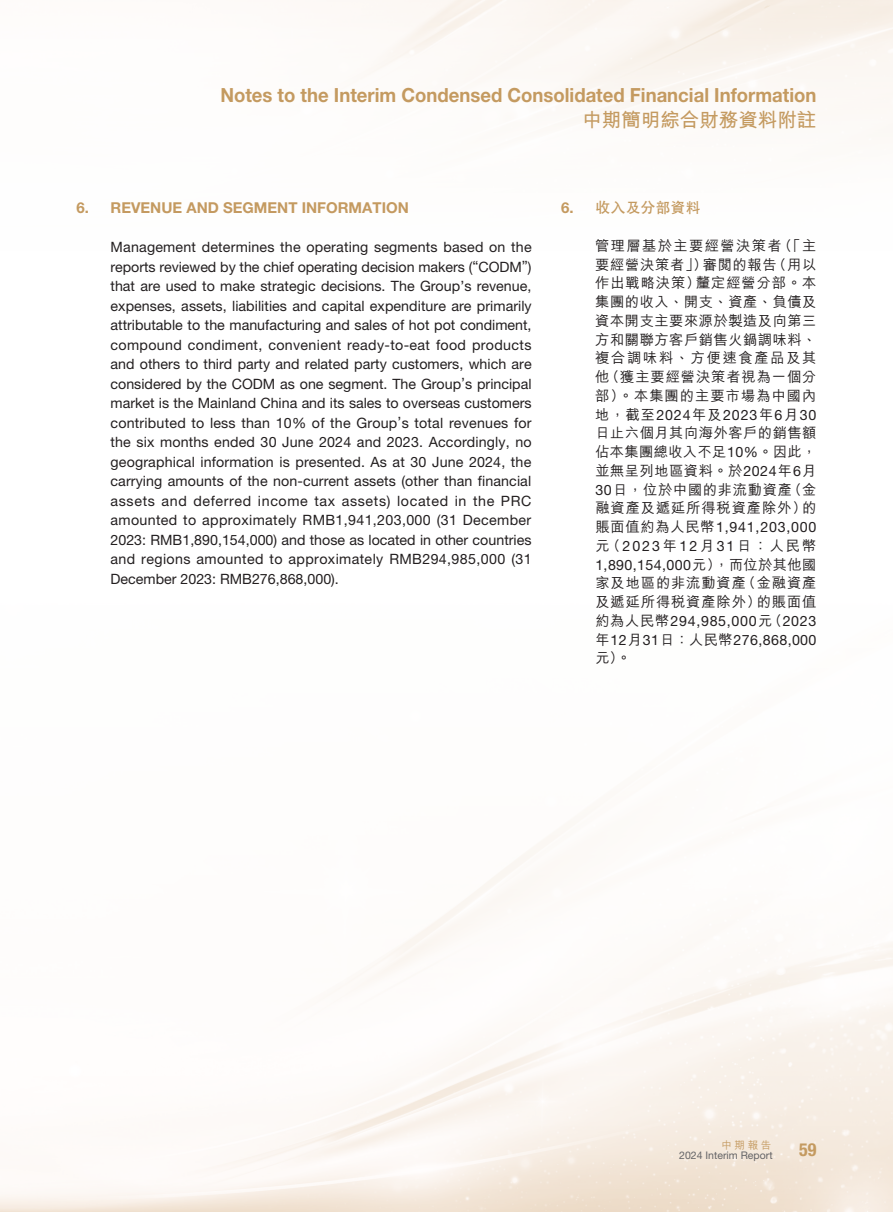
<style>
.page{position:relative;width:893px;height:1212px;background:#fff}
.page>*{position:absolute;margin:0;border:0;box-sizing:border-box;transform-origin:0 0}
.t1{font:700 19.5px "Helvetica Neue LT Std";color:#c49a60;scale:.95 1}
.t2{font:700 19.5px "M Hei HK";color:#c49a60}
.t3{font:700 condensed 18px "Helvetica Neue LT Std";color:#c49a60}
.t4{font:700 15px "Helvetica Neue LT Std";color:#c49a60}
.t5{font:700 15px "C Hei 2 HK";color:#c49a60}
.t6{font:14.25px/19.5px "Helvetica Neue LT Std";letter-spacing:.025em;color:#231f20;text-align:justify}
.t7{font:500 14.25px/18.8px "M Hei HK";letter-spacing:.065em;color:#231f20;text-align:justify}
.t8{font:14.25px/18.8px "Helvetica Neue LT Std";letter-spacing:.05em;color:#231f20}
.t9{font:14.25px "Helvetica Neue LT Std";letter-spacing:.055em;color:#231f20}
.t10{font:14.25px "Helvetica Neue LT Std";letter-spacing:.065em;color:#231f20}
.t11{font:10.5px "Helvetica Neue LT Std";color:#636366}
.t12{font:500 10.5px "M Hei HK";color:#c49a60}
.s1{font-family:"Helvetica Neue LT Std"}
.s2{font-family:"M Hei HK";font-weight:500}
.s3{font-family:"Helvetica Neue LT Std";font-weight:400}
</style>
<div class="page">
<h1 class="t1" style="left:220px;top:83px;width:629px">Notes to the Interim Condensed Consolidated Financial Information</h1>
<h1 class="t2" style="left:582px;top:105px;width:235px">中期簡明綜合財務資料附註</h1>
<p class="t4" style="left:77px;top:199px;width:334px">6. REVENUE AND SEGMENT INFORMATION</p>
<p class="t6" style="left:111px;top:237px;width:423px">Management determines the operating segments based on the reports reviewed by the chief operating decision makers (“CODM”) that are used to make strategic decisions. The Group’s revenue, expenses, assets, liabilities and capital expenditure are primarily attributable to the manufacturing and sales of hot pot condiment, compound condiment, convenient ready-to-eat food products and others to third party and related party customers, which are considered by the CODM as one segment. The Group’s principal market is the Mainland China and its sales to overseas customers contributed to less than 10% of the Group’s total revenues for the six months ended 30 June 2024 and 2023. Accordingly, no geographical information is presented. As at 30 June 2024, the carrying amounts of the non-current assets (other than financial assets and deferred income tax assets) located in the PRC amounted to approximately RMB1,941,203,000 (31 December 2023: RMB1,890,154,000) and those as located in other countries and regions amounted to approximately RMB294,985,000 (31<br>December 2023: RMB276,868,000).</p>
<p class="t5" style="left:561px;top:197px;width:141px"><span class="s1">6.</span> 收入及分部資料</p>
<p class="t7" style="left:595px;top:235px;width:223px">管理層基於主要經營決策者（「主要經營決策者」）審閱的報告（用以作出戰略決策）釐定經營分部。本集團的收入、開支、資產、負債及資本開支主要來源於製造及向第三方和關聯方客戶銷售火鍋調味料、複合調味料、方便速食產品及其他（獲主要經營決策者視為一個分部）。本集團的主要市場為中國內</p>
<p class="t10" style="left:595px;top:406px;width:223px"><span class="s2">地，截至</span>2024<span class="s2">年及</span>2023<span class="s2">年</span>6<span class="s2">月</span>30</p>
<p class="t7" style="left:595px;top:422px;width:223px">日止六個月其向海外客戶的銷售額佔本集團總收入不足<span class="s3">10%</span>。因此，並無呈列地區資料。於<span class="s3">2024</span>年<span class="s3">6</span>月<span class="s3">30</span>日，位於中國的非流動資產（金融資產及遞延所得稅資產除外）的</p>
<p class="t9" style="left:595px;top:518px;width:223px"><span class="s2">賬面值約為人民幣</span>1,941,203,000</p>
<p class="t7" style="left:595px;top:535px;width:223px">元（<span class="s3">2023</span>年<span class="s3">12</span>月<span class="s3">31</span>日：人民幣</p>
<p class="t6" style="left:595px;top:555px;width:223px">1,890,154,000<span class="s2">元），而位於其他國</span></p>
<p class="t7" style="left:595px;top:572px;width:223px">家及地區的非流動資產（金融資產及遞延所得稅資產除外）的賬面值</p>
<p class="t8" style="left:595px;top:611px;width:223px"><span class="s2">約為人民幣</span>294,985,000<span class="s2">元（</span>2023<span class="s2">年</span>12<span class="s2">月</span>31<span class="s2">日：人民幣</span>276,868,000</p>
<p class="t7" style="left:595px;top:647px;width:37px">元）。</p>
<p class="t12" style="left:721px;top:1137px;width:51px">中期報告</p>
<p class="t11" style="left:679px;top:1149px;width:95px">2024 Interim Report</p>
<p class="t3" style="left:799px;top:1138px;width:19px">59</p>
</div>
